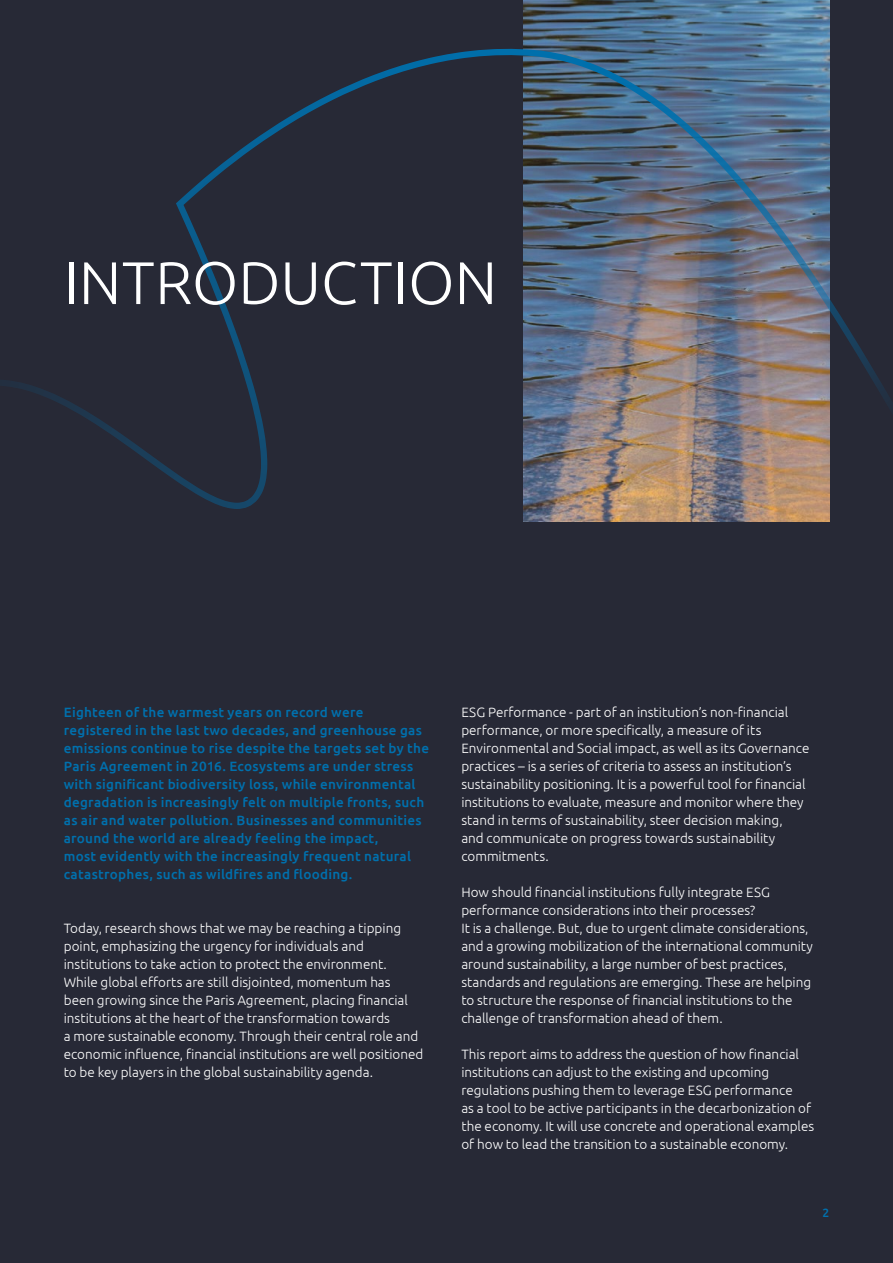
<style>
.page{position:relative;width:893px;height:1263px;background:#272936}
.page>*{position:absolute;margin:0;border:0;box-sizing:border-box;transform-origin:0 0}
.t1{font:300 60px "Ubuntu";color:#fff}
.t2{font:300 13.5px/18px "Ubuntu";color:#fff}
.t3{font:500 13.5px/18px "Ubuntu";letter-spacing:.02em;color:#0070ad}
.t4{font:500 12px "Ubuntu";color:#0070ad}
</style>
<div class="page">
<img style="left:523px;top:0;width:306px;height:522px">
<svg style="left:2px;top:48px;width:527px;height:461px"></svg>
<h1 class="t1" style="left:64px;top:247px;width:435px">INTRODUCTION</h1>
<p class="t3" style="left:64px;top:702px;width:367px">Eighteen of the warmest years on record were registered in the last two decades, and greenhouse gas emissions continue to rise despite the targets set by the Paris Agreement in 2016. Ecosystems are under stress with significant biodiversity loss, while environmental degradation is increasingly felt on multiple fronts, such as air and water pollution. Businesses and communities around the world are already feeling the impact,<br>most evidently with the increasingly frequent natural catastrophes, such as wildfires and flooding.</p>
<p class="t2" style="left:64px;top:918px;width:361px">Today, research shows that we may be reaching a tipping point, emphasizing the urgency for individuals and institutions to take action to protect the environment.<br>While global efforts are still disjointed, momentum has been growing since the Paris Agreement, placing financial institutions at the heart of the transformation towards<br>a more sustainable economy. Through their central role and economic influence, financial institutions are well positioned to be key players in the global sustainability agenda.</p>
<p class="t2" style="left:461px;top:702px;width:350px">ESG Performance - part of an institution’s non-financial performance, or more specifically, a measure of its Environmental and Social impact, as well as its Governance practices – is a series of criteria to assess an institution’s sustainability positioning. It is a powerful tool for financial institutions to evaluate, measure and monitor where they stand in terms of sustainability, steer decision making,<br>and communicate on progress towards sustainability commitments.</p>
<p class="t2" style="left:461px;top:882px;width:353px">How should financial institutions fully integrate ESG performance considerations into their processes?<br>It is a challenge. But, due to urgent climate considerations, and a growing mobilization of the international community around sustainability, a large number of best practices, standards and regulations are emerging. These are helping to structure the response of financial institutions to the challenge of transformation ahead of them.</p>
<p class="t2" style="left:461px;top:1044px;width:354px">This report aims to address the question of how financial institutions can adjust to the existing and upcoming regulations pushing them to leverage ESG performance<br>as a tool to be active participants in the decarbonization of the economy. It will use concrete and operational examples of how to lead the transition to a sustainable economy.</p>
<p class="t4" style="left:822px;top:1205px;width:8px">2</p>
</div>
